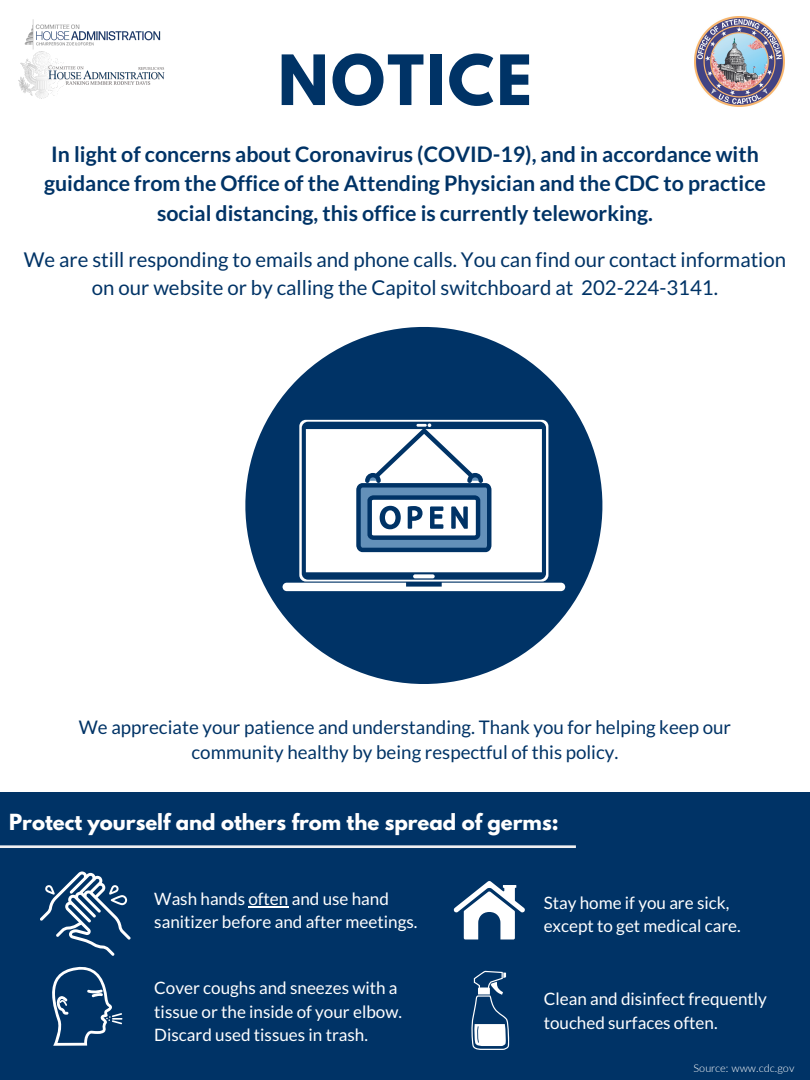
<style>
.page{position:relative;width:810px;height:1080px;background:#fff}
.page>*{position:absolute;margin:0;border:0;box-sizing:border-box;transform-origin:0 0}
.t1{font:700 61.38px "League Spartan";letter-spacing:.04em;color:#036}
.t2{font:700 21.31px/29.4px "Lato";color:#036;text-align:center}
.t3{font:20.44px/28.2px "Lato";color:#036;text-align:center}
.t4{font:700 19.69px "League Spartan";color:#fff}
.t5{font:18.75px/25.8px "Lato";color:#036;text-align:center}
.t6{font:17.06px/23.6px "Lato";color:#fff}
.t7{font:300 10.81px "Lato";color:#fff}
</style>
<div class="page">
<div style="left:0;top:792px;width:810px;height:288px;background:#036"></div>
<svg style="left:40px;top:872px;width:91px;height:84px"></svg>
<svg style="left:0;top:845px;width:576px;height:3px;background:#d1d8e0"></svg>
<svg style="left:52px;top:966px;width:70px;height:80px"></svg>
<svg style="left:453px;top:881px;width:72px;height:59px"></svg>
<svg style="left:471px;top:971px;width:38px;height:79px"></svg>
<img style="left:24px;top:19px;width:137px;height:33px">
<img style="left:694px;top:17px;width:90px;height:90px">
<img style="left:18px;top:52px;width:147px;height:46px">
<hr style="left:248px;top:906px;width:40px;height:2px;background:#fff">
<svg style="left:245px;top:327px;width:358px;height:357px;fill:#036"></svg>
<svg style="left:356px;top:428px;width:135px;height:124px"></svg>
<h1 class="t1" style="left:278px;top:50px;width:256px">NOTICE</h1>
<p class="t2" style="left:44px;top:139px;width:723px">In light of concerns about Coronavirus (COVID-19), and in accordance with guidance from the Office of the Attending Physician and the CDC to practice social distancing, this office is currently teleworking.</p>
<p class="t3" style="left:24px;top:245px;width:764px">We are still responding to emails and phone calls. You can find our contact information on our website or by calling the Capitol switchboard at 202-224-3141.</p>
<p class="t5" style="left:79px;top:713px;width:654px">We appreciate your patience and understanding. Thank you for helping keep our community healthy by being respectful of this policy.</p>
<p class="t4" style="left:9px;top:812px;width:551px">Protect yourself and others from the spread of germs:</p>
<p class="t6" style="left:154px;top:887px;width:265px">Wash hands often and use hand sanitizer before and after meetings.</p>
<p class="t6" style="left:154px;top:976px;width:249px">Cover coughs and sneezes with a tissue or the inside of your elbow.<br>Discard used tissues in trash.</p>
<p class="t6" style="left:544px;top:890px;width:199px">Stay home if you are sick, except to get medical care.</p>
<p class="t6" style="left:544px;top:987px;width:225px;line-height:23.8px">Clean and disinfect frequently touched surfaces often.</p>
<p class="t7" style="left:694px;top:1062px;width:102px">Source: www.cdc.gov</p>
</div>
